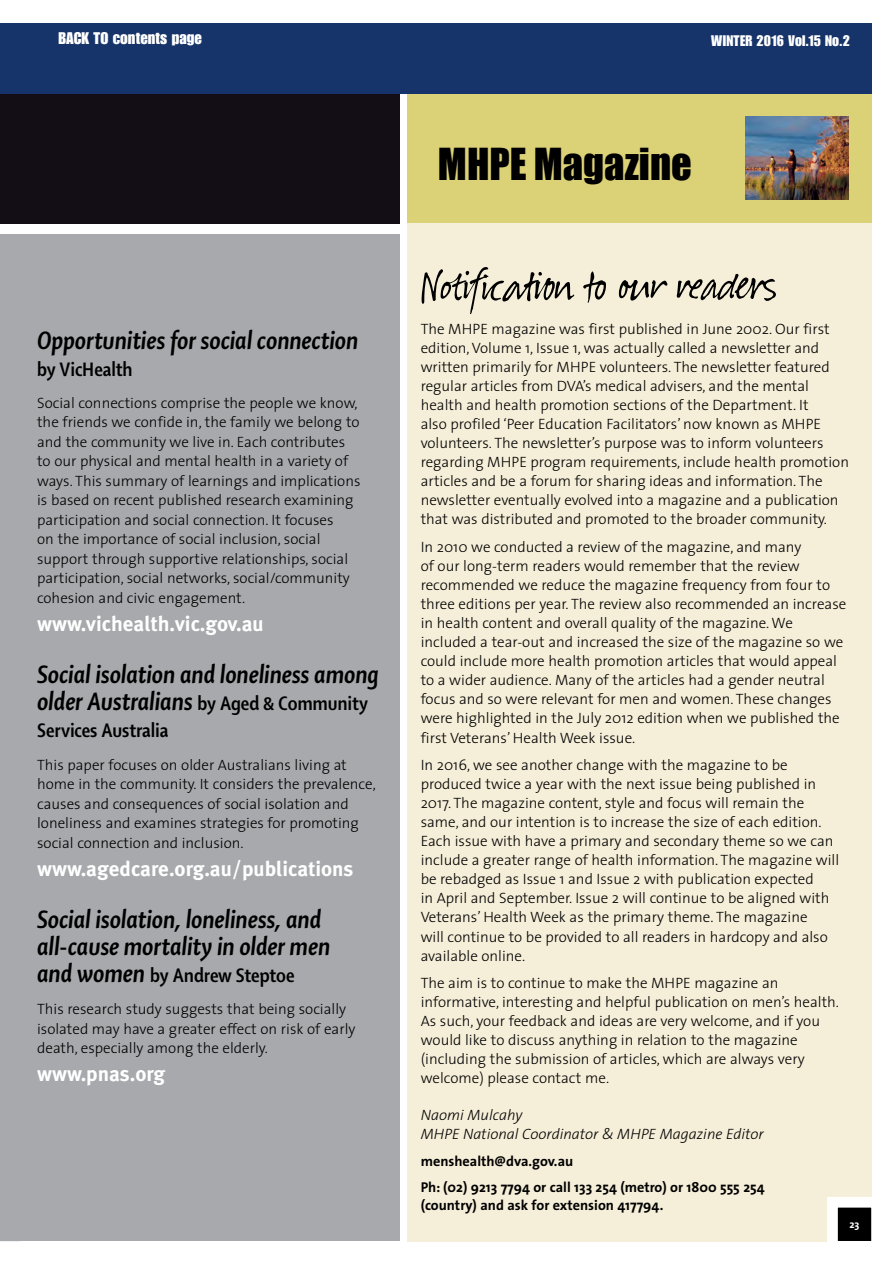
<style>
.page{position:relative;width:893px;height:1263px;background:#fff}
.page>*{position:absolute;margin:0;border:0;box-sizing:border-box;transform-origin:0 0}
.t1{font:54px "Suomi Hand Script";color:#000}
.t2{font:40.5px "Impact";color:#000}
.heading2_Sans{font:italic 700 condensed 27px/27px "Shaker 2";letter-spacing:-.005em;color:#000}
.meta_heading{font:700 21px "Meta Plus";color:#fff}
.heading2_Sans-2{font:700 condensed 21px "Shaker 2";letter-spacing:-.005em;color:#000}
.t3{font:16.5px "Impact LT Std";letter-spacing:.005em;color:#fff}
.BODY{font:300 15px/19px "The Sans";color:#000}
.Author{font:italic 300 15px/19.5px "The Sans";color:#000}
.t4{font:15px "Impact LT Std";letter-spacing:.015em;color:#fff}
.BODY-2{font:700 14.25px/18px "The Sans";color:#000}
.t5{font:700 10.8px "The Sans";color:#fff}
.s1{font-style:normal;font-size:21px}
.s2{font-style:italic;font-size:27px}
</style>
<div class="page">
<div style="left:407px;top:223px;width:465px;height:1019px;background:#f5eed8"></div>
<div style="left:407px;top:94px;width:465px;height:129px;background:#dbd176"></div>
<img style="left:745px;top:116px;width:104px;height:84px">
<div style="left:0;top:234px;width:400px;height:1007px;background:#a7a9ac"></div>
<div style="left:0;top:94px;width:400px;height:129px;background:#130d15"></div>
<div style="left:0;top:23px;width:871px;height:71px;background:#163469"></div>
<svg style="left:827px;top:1197px;width:45px;height:45px;background:#727272"></svg>
<p class="t3" style="left:58px;top:28px;width:145px">BACK TO contents page</p>
<p class="t4" style="left:711px;top:32px;width:140px">WINTER 2016 Vol.15 No.2</p>
<p class="heading2_Sans" style="left:37px;top:325px;width:323px">Opportunities for social connection</p>
<p class="heading2_Sans-2" style="left:37px;top:355px;width:97px">by VicHealth</p>
<p class="BODY" style="left:37px;top:392px;width:325px;line-height:19.5px">Social connections comprise the people we know, the friends we confide in, the family we belong to and the community we live in. Each contributes to our physical and mental health in a variety of ways. This summary of learnings and implications is based on recent published research examining participation and social connection. It focuses<br>on the importance of social inclusion, social support through supportive relationships, social participation, social networks, social/community cohesion and civic engagement.</p>
<p class="meta_heading" style="left:37px;top:611px;width:228px">www.vichealth.vic.gov.au</p>
<p class="heading2_Sans" style="left:37px;top:660px;width:343px">Social isolation and loneliness among older Australians <span class="s1">by Aged &amp; Community</span></p>
<p class="heading2_Sans-2" style="left:37px;top:717px;width:133px">Services Australia</p>
<p class="BODY" style="left:37px;top:754px;width:340px;line-height:19.5px">This paper focuses on older Australians living at home in the community. It considers the prevalence, causes and consequences of social isolation and loneliness and examines strategies for promoting social connection and inclusion.</p>
<p class="meta_heading" style="left:37px;top:856px;width:318px">www.agedcare.org.au/publications</p>
<p class="heading2_Sans" style="left:37px;top:905px;width:295px">Social isolation, loneliness, and all-cause mortality in older men</p>
<p class="heading2_Sans-2" style="left:37px;top:961px;width:259px"><span class="s2">and women</span> by Andrew Steptoe</p>
<p class="BODY" style="left:37px;top:999px;width:320px;line-height:19.5px">This research study suggests that being socially isolated may have a greater effect on risk of early death, especially among the elderly.</p>
<p class="meta_heading" style="left:37px;top:1062px;width:130px">www.pnas.org</p>
<h2 class="t2" style="left:438px;top:132px;width:255px">MHPE Magazine</h2>
<h3 class="t1" style="left:421px;top:258px;width:357px">Notification to our readers</h3>
<p class="BODY" style="left:421px;top:319px;width:430px">The MHPE magazine was first published in June 2002. Our first edition, Volume 1, Issue 1, was actually called a newsletter and written primarily for MHPE volunteers. The newsletter featured regular articles from DVA’s medical advisers, and the mental health and health promotion sections of the Department. It<br>also profiled ‘Peer Education Facilitators’ now known as MHPE volunteers. The newsletter’s purpose was to inform volunteers regarding MHPE program requirements, include health promotion articles and be a forum for sharing ideas and information. The newsletter eventually evolved into a magazine and a publication that was distributed and promoted to the broader community.</p>
<p class="BODY" style="left:421px;top:537px;width:427px">In 2010 we conducted a review of the magazine, and many<br>of our long-term readers would remember that the review recommended we reduce the magazine frequency from four to three editions per year. The review also recommended an increase in health content and overall quality of the magazine. We included a tear-out and increased the size of the magazine so we could include more health promotion articles that would appeal to a wider audience. Many of the articles had a gender neutral focus and so were relevant for men and women. These changes were highlighted in the July 2012 edition when we published the first Veterans’ Health Week issue.</p>
<p class="BODY" style="left:421px;top:755px;width:420px">In 2016, we see another change with the magazine to be produced twice a year with the next issue being published in 2017. The magazine content, style and focus will remain the same, and our intention is to increase the size of each edition.<br>Each issue with have a primary and secondary theme so we can include a greater range of health information. The magazine will be rebadged as Issue 1 and Issue 2 with publication expected<br>in April and September. Issue 2 will continue to be aligned with Veterans’ Health Week as the primary theme. The magazine<br>will continue to be provided to all readers in hardcopy and also available online.</p>
<p class="BODY" style="left:421px;top:973px;width:420px">The aim is to continue to make the MHPE magazine an informative, interesting and helpful publication on men’s health.<br>As such, your feedback and ideas are very welcome, and if you would like to discuss anything in relation to the magazine (including the submission of articles, which are always very welcome) please contact me.</p>
<p class="Author" style="left:421px;top:1104px;width:345px">Naomi Mulcahy<br>MHPE National Coordinator &amp; MHPE Magazine Editor</p>
<p class="BODY-2" style="left:421px;top:1152px;width:154px">menshealth@dva.gov.au</p>
<p class="BODY-2" style="left:421px;top:1178px;width:345px">Ph: (02) 9213 7794 or call 133 254 (metro) or 1800 555 254 (country) and ask for extension 417794.</p>
<p class="t5" style="left:849px;top:1215px;width:12px">23</p>
</div>
